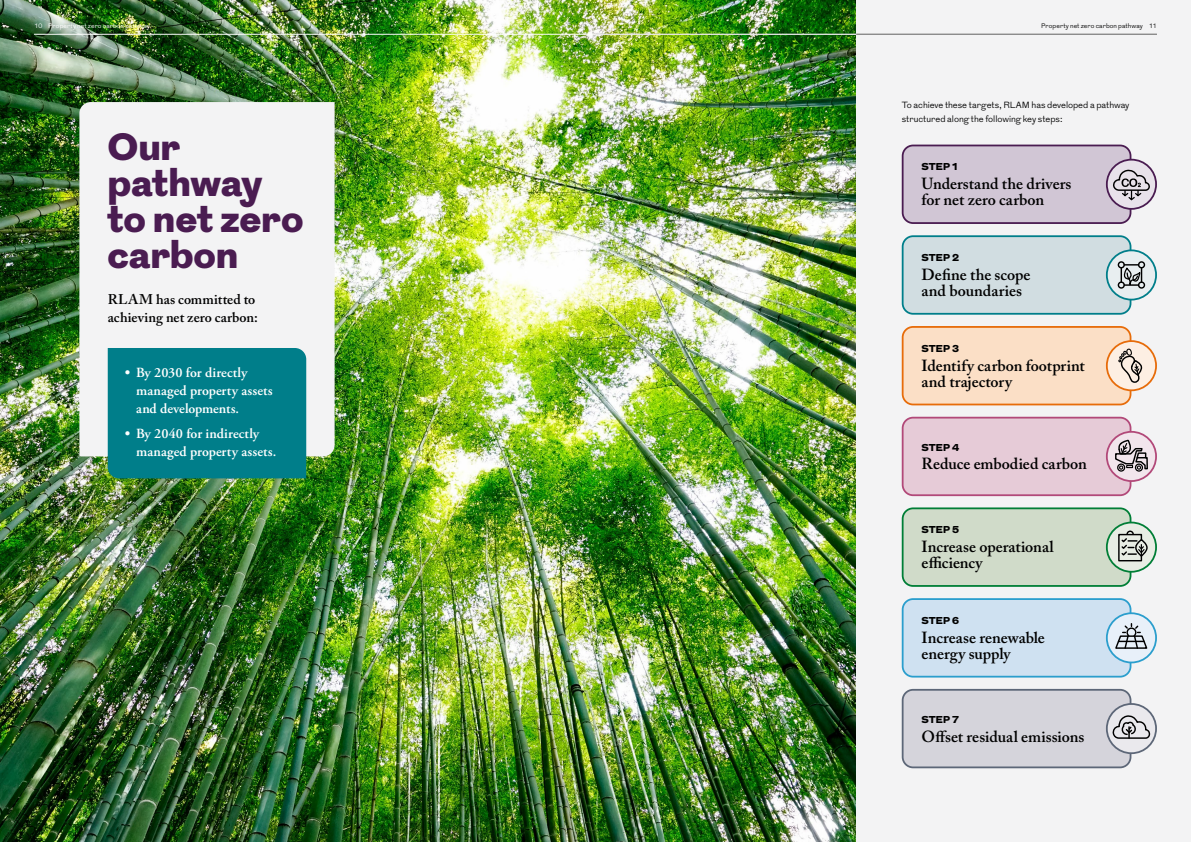
<style>
.page{position:relative;width:1191px;height:842px;background:#fff}
.page>*{position:absolute;margin:0;border:0;box-sizing:border-box;transform-origin:0 0}
.Main_Head_Sans_38pt{font:900 38px/36px "Grot";letter-spacing:.015em;color:#4a1c51}
.Intro_Serif_100K{font:600 16px/16px "Adobe Caslon Pro";color:#000}
.t1{font:600 14px/18px "Adobe Garamond Pro";color:#fff}
.Intro_Serif_100K-2{font:600 14px/18px "Adobe Caslon Pro";letter-spacing:.005em;color:#000}
.t2{font:900 10px "Grot";color:#000}
.Paper_Body_Light_100{font:300 9px/14px "Grot";letter-spacing:-.005em;color:#000}
.t3{font:300 6.5px "Grot";letter-spacing:.015em;color:#fff}
.t4{font:300 6.5px "Grot";letter-spacing:.015em;color:#000}
</style>
<div class="page">
<img style="left:0;top:0;width:856px;height:842px">
<div style="left:856px;top:0;width:335px;height:842px;background:#f3f3f4"></div>
<div style="left:79px;top:102px;width:255px;height:354px;background:#f3f3f4"></div>
<div style="left:108px;top:348px;width:198px;height:130px;background:#007e8a"></div>
<div style="left:902px;top:145px;width:228px;height:78px;background:#d1c6d5;border-radius:10px"></div>
<div style="left:901px;top:145px;width:230px;height:79px;border:2px solid #4a1c51;border-radius:10px"></div>
<svg style="left:1106px;top:160px;width:50px;height:49px"></svg>
<svg style="left:1111px;top:168px;width:39px;height:34px"></svg>
<div style="left:1106px;top:159px;width:51px;height:51px;border:2px solid #4a1c51;border-radius:50%"></div>
<div style="left:902px;top:327px;width:228px;height:77px;background:#fbdfc6;border-radius:10px"></div>
<div style="left:901px;top:326px;width:230px;height:79px;border:2px solid #e76c0a;border-radius:10px"></div>
<div style="left:1106px;top:341px;width:50px;height:49px;background:#fdefe3;border-radius:50%"></div>
<svg style="left:1118px;top:348px;width:24px;height:43px"></svg>
<div style="left:1106px;top:340px;width:51px;height:51px;border:2px solid #e76c0a;border-radius:50%"></div>
<div style="left:902px;top:599px;width:228px;height:78px;background:#cfe1f1;border-radius:10px"></div>
<div style="left:901px;top:598px;width:230px;height:79px;border:2px solid #2b9ecd;border-radius:10px"></div>
<div style="left:1106px;top:613px;width:50px;height:49px;background:#e8f0f9;border-radius:50%"></div>
<svg style="left:1115px;top:624px;width:33px;height:25px"></svg>
<div style="left:1106px;top:612px;width:51px;height:51px;border:2px solid #2b9ecd;border-radius:50%"></div>
<div style="left:902px;top:236px;width:228px;height:78px;background:#d1dde1;border-radius:10px"></div>
<div style="left:901px;top:235px;width:230px;height:80px;border:2px solid #007e8a;border-radius:10px"></div>
<svg style="left:1106px;top:250px;width:50px;height:50px"></svg>
<div style="left:1137px;top:261px;width:8px;height:7px;border:1px solid #000;border-radius:50%"></div>
<div style="left:1117px;top:261px;width:8px;height:7px;border:1px solid #000;border-radius:50%"></div>
<div style="left:1137px;top:281px;width:8px;height:8px;border:1px solid #000;border-radius:50%"></div>
<div style="left:1117px;top:281px;width:8px;height:8px;border:1px solid #000;border-radius:50%"></div>
<svg style="left:1120px;top:264px;width:22px;height:22px"></svg>
<div style="left:1106px;top:249px;width:51px;height:51px;border:2px solid #007e8a;border-radius:50%"></div>
<div style="left:902px;top:508px;width:228px;height:78px;background:#d0dbc9;border-radius:10px"></div>
<div style="left:901px;top:507px;width:230px;height:80px;border:2px solid #007e36;border-radius:10px"></div>
<svg style="left:1106px;top:522px;width:50px;height:50px"></svg>
<svg style="left:1117px;top:530px;width:31px;height:32px"></svg>
<div style="left:1106px;top:522px;width:51px;height:51px;border:2px solid #007e36;border-radius:50%"></div>
<div style="left:902px;top:418px;width:228px;height:77px;background:#e6cbd7;border-radius:10px"></div>
<div style="left:901px;top:417px;width:230px;height:79px;border:2px solid #b24979;border-radius:10px"></div>
<svg style="left:1106px;top:432px;width:50px;height:49px"></svg>
<div style="left:1117px;top:463px;width:8px;height:9px;border:1px solid #000;border-radius:50%"></div>
<div style="left:1134px;top:463px;width:9px;height:9px;border:1px solid #000;border-radius:50%"></div>
<svg style="left:1114px;top:440px;width:34px;height:30px"></svg>
<div style="left:1106px;top:431px;width:51px;height:51px;border:2px solid #b24979;border-radius:50%"></div>
<div style="left:902px;top:690px;width:228px;height:77px;background:#d5d4db;border-radius:10px"></div>
<div style="left:901px;top:689px;width:230px;height:79px;border:2px solid #5d6778;border-radius:10px"></div>
<svg style="left:1106px;top:704px;width:50px;height:49px"></svg>
<svg style="left:1111px;top:714px;width:39px;height:25px"></svg>
<div style="left:1106px;top:703px;width:51px;height:51px;border:2px solid #5d6778;border-radius:50%"></div>
<hr style="left:34px;top:34px;width:561px;height:1px;background:#fff">
<hr style="left:595px;top:34px;width:261px;height:1px;background:#fff">
<hr style="left:856px;top:34px;width:301px;height:1px;background:#878787">
<p class="t3" style="left:34px;top:21px;width:117px">10 Property net zero carbon pathway</p>
<p class="t4" style="left:1041px;top:21px;width:117px">Property net zero carbon pathway 11</p>
<p class="Main_Head_Sans_38pt" style="left:108px;top:131px;width:197px">Our pathway to net zero carbon</p>
<p class="Intro_Serif_100K-2" style="left:108px;top:290px;width:152px">RLAM has committed to achieving net zero carbon:</p>
<p class="t1" style="left:136px;top:364px;width:138px;text-indent:-11px">• By 2030 for directly managed property assets and developments.</p>
<p class="t1" style="left:136px;top:425px;width:142px;text-indent:-11px">• By 2040 for indirectly managed property assets.</p>
<p class="Paper_Body_Light_100" style="left:901px;top:99px;width:229px">To achieve these targets, RLAM has developed a pathway structured along the following key steps:</p>
<p class="t2" style="left:921px;top:160px;width:39px">STEP 1</p>
<p class="Intro_Serif_100K" style="left:921px;top:176px;width:151px">Understand the drivers for net zero carbon</p>
<p class="t2" style="left:921px;top:250px;width:39px">STEP 2</p>
<p class="Intro_Serif_100K" style="left:921px;top:266px;width:110px">Define the scope and boundaries</p>
<p class="t2" style="left:921px;top:341px;width:39px">STEP 3</p>
<p class="Intro_Serif_100K" style="left:921px;top:357px;width:165px">Identify carbon footprint and trajectory</p>
<p class="t2" style="left:921px;top:440px;width:39px">STEP 4</p>
<p class="Intro_Serif_100K" style="left:921px;top:456px;width:167px">Reduce embodied carbon</p>
<p class="t2" style="left:921px;top:523px;width:39px">STEP 5</p>
<p class="Intro_Serif_100K" style="left:921px;top:538px;width:134px">Increase operational efficiency</p>
<p class="t2" style="left:921px;top:613px;width:39px">STEP 6</p>
<p class="Intro_Serif_100K" style="left:921px;top:629px;width:125px">Increase renewable energy supply</p>
<p class="t2" style="left:921px;top:712px;width:39px">STEP 7</p>
<p class="Intro_Serif_100K" style="left:921px;top:728px;width:164px">Offset residual emissions</p>
</div>
